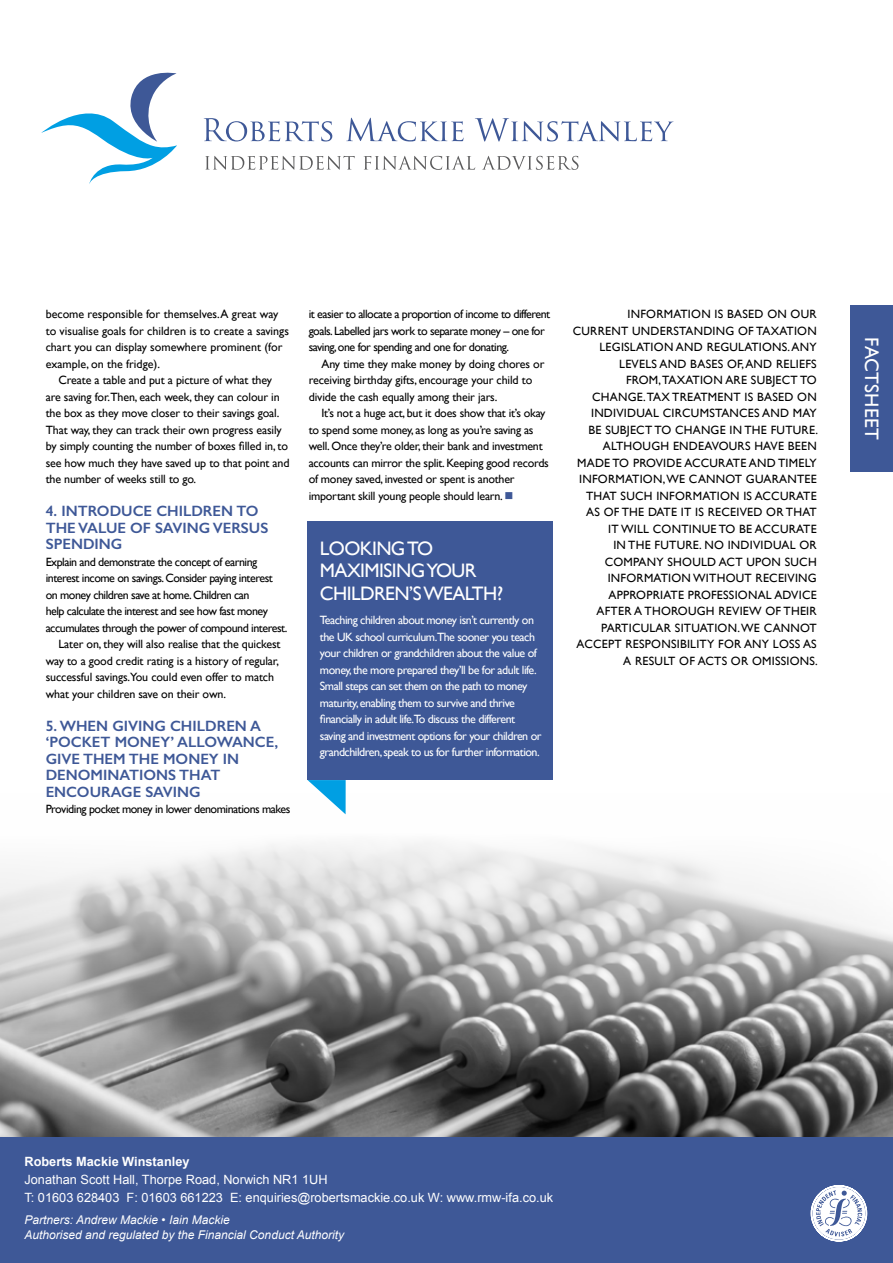
<style>
.page{position:relative;width:893px;height:1263px;background:#fff}
.page>*{position:absolute;margin:0;border:0;box-sizing:border-box;transform-origin:0 0}
.t1{font:19.5px/22.5px "Gill Sans";letter-spacing:-.03em;color:#fff}
.t2{font:19.5px "Gill Sans";letter-spacing:.01em;color:#fff}
.t3{font:600 15px/16.5px "Gill Sans";color:#3e5897}
.t4{font:12.75px/18px "Arial";color:#fff}
.t5{font:700 12.75px "Arial";color:#fff}
.t6{font:12px/16.5px "Gill Sans";letter-spacing:-.01em;color:#000}
.t7{font:12px/16.5px "Gill Sans";letter-spacing:.02em;color:#000;text-align:right}
.t8{font:12px/16.5px "Gill Sans";letter-spacing:-.04em;color:#000}
.t9{font:12px/16.5px "Gill Sans";letter-spacing:-.04em;color:#fff}
.t10{font:italic 12px/15px "Arial";color:#fff}
.s1{color:#3e5897}
</style>
<div class="page">
<img style="left:0;top:814px;width:893px;height:323px">
<svg style="left:308px;top:780px;width:38px;height:34px"></svg>
<div style="left:308px;top:522px;width:245px;height:258px;background:#3e5897"></div>
<div style="left:0;top:1137px;width:893px;height:126px;background:#3e5897"></div>
<div style="left:850px;top:305px;width:43px;height:166px;background:#3e5897"></div>
<svg style="left:810px;top:1185px;width:58px;height:57px"></svg>
<svg style="left:41px;top:72px;width:136px;height:112px"></svg>
<svg style="left:204px;top:118px;width:128px;height:23px"></svg>
<svg style="left:346px;top:118px;width:117px;height:23px"></svg>
<svg style="left:475px;top:118px;width:198px;height:24px"></svg>
<svg style="left:205px;top:156px;width:150px;height:14px"></svg>
<svg style="left:364px;top:156px;width:111px;height:14px"></svg>
<svg style="left:482px;top:156px;width:96px;height:14px"></svg>
<p class="t6" style="left:46px;top:306px;width:245px">become responsible for themselves. A great way to visualise goals for children is to create a savings chart you can display somewhere prominent (for example, on the fridge).</p>
<p class="t6" style="left:46px;top:372px;width:245px;text-indent:13px">Create a table and put a picture of what they are saving for.Then, each week, they can colour in the box as they move closer to their savings goal.<br>That way, they can track their own progress easily by simply counting the number of boxes filled in, to see how much they have saved up to that point and the number of weeks still to go.</p>
<p class="t3" style="left:46px;top:503px;width:224px">4. INTRODUCE CHILDREN TO<br>THE VALUE OF SAVING VERSUS<br>SPENDING</p>
<p class="t8" style="left:46px;top:553px;width:213px">Explain and demonstrate the concept of earning</p>
<p class="t8" style="left:46px;top:570px;width:229px">interest income on savings. Consider paying interest</p>
<p class="t8" style="left:46px;top:586px;width:205px">on money children save at home. Children can</p>
<p class="t8" style="left:46px;top:603px;width:224px">help calculate the interest and see how fast money</p>
<p class="t8" style="left:46px;top:619px;width:243px">accumulates through the power of compound interest.</p>
<p class="t6" style="left:58px;top:636px;width:224px">Later on, they will also realise that the quickest</p>
<p class="t6" style="left:46px;top:652px;width:235px">way to a good credit rating is a history of regular,</p>
<p class="t6" style="left:46px;top:669px;width:230px">successful savings.You could even offer to match</p>
<p class="t6" style="left:46px;top:685px;width:182px">what your children save on their own.</p>
<p class="t3" style="left:46px;top:717px;width:234px">5. WHEN GIVING CHILDREN A ‘POCKET MONEY’ ALLOWANCE,<br>GIVE THEM THE MONEY IN<br>DENOMINATIONS THAT<br>ENCOURAGE SAVING</p>
<p class="t8" style="left:46px;top:801px;width:246px">Providing pocket money in lower denominations makes</p>
<p class="t8" style="left:309px;top:306px;width:243px">it easier to allocate a proportion of income to different goals. Labelled jars work to separate money – one for saving, one for spending and one for donating.</p>
<p class="t6" style="left:309px;top:355px;width:237px;text-indent:13px">Any time they make money by doing chores or receiving birthday gifts, encourage your child to divide the cash equally among their jars.</p>
<p class="t6" style="left:309px;top:405px;width:242px;text-indent:13px">It’s not a huge act, but it does show that it’s okay to spend some money, as long as you’re saving as well. Once they’re older, their bank and investment accounts can mirror the split. Keeping good records of money saved, invested or spent is another important skill young people should learn. <span class="s1">■</span></p>
<h1 class="t1" style="left:320px;top:537px;width:185px">LOOKING TO<br>MAXIMISING YOUR<br>CHILDREN’S WEALTH?</h1>
<p class="t9" style="left:320px;top:612px;width:223px">Teaching children about money isn’t currently on the UK school curriculum.The sooner you teach your children or grandchildren about the value of money, the more prepared they’ll be for adult life.<br>Small steps can set them on the path to money maturity, enabling them to survive and thrive financially in adult life.To discuss the different saving and investment options for your children or grandchildren, speak to us for further information.</p>
<p class="t7" style="left:573px;top:306px;width:247px">INFORMATION IS BASED ON OUR<br>CURRENT UNDERSTANDING OF TAXATION<br>LEGISLATION AND REGULATIONS. ANY<br>LEVELS AND BASES OF, AND RELIEFS<br>FROM, TAXATION ARE SUBJECT TO<br>CHANGE. TAX TREATMENT IS BASED ON<br>INDIVIDUAL CIRCUMSTANCES AND MAY<br>BE SUBJECT TO CHANGE IN THE FUTURE.<br>ALTHOUGH ENDEAVOURS HAVE BEEN<br>MADE TO PROVIDE ACCURATE AND TIMELY<br>INFORMATION, WE CANNOT GUARANTEE<br>THAT SUCH INFORMATION IS ACCURATE<br>AS OF THE DATE IT IS RECEIVED OR THAT<br>IT WILL CONTINUE TO BE ACCURATE<br>IN THE FUTURE. NO INDIVIDUAL OR<br>COMPANY SHOULD ACT UPON SUCH<br>INFORMATION WITHOUT RECEIVING<br>APPROPRIATE PROFESSIONAL ADVICE<br>AFTER A THOROUGH REVIEW OF THEIR<br>PARTICULAR SITUATION. WE CANNOT<br>ACCEPT RESPONSIBILITY FOR ANY LOSS AS<br>A RESULT OF ACTS OR OMISSIONS.</p>
<h1 class="t2" style="left:883px;top:337px;width:104px;rotate:90deg">FACTSHEET</h1>
<p class="t5" style="left:25px;top:1155px;width:166px">Roberts Mackie Winstanley</p>
<p class="t4" style="left:25px;top:1171px;width:530px">Jonathan Scott Hall, Thorpe Road, Norwich NR1 1UH<br>T: 01603 628403 F: 01603 661223 E: enquiries@robertsmackie.co.uk W: www.rmw-ifa.co.uk</p>
<p class="t10" style="left:25px;top:1212px;width:321px">Partners: Andrew Mackie • Iain Mackie<br>Authorised and regulated by the Financial Conduct Authority</p>
</div>
